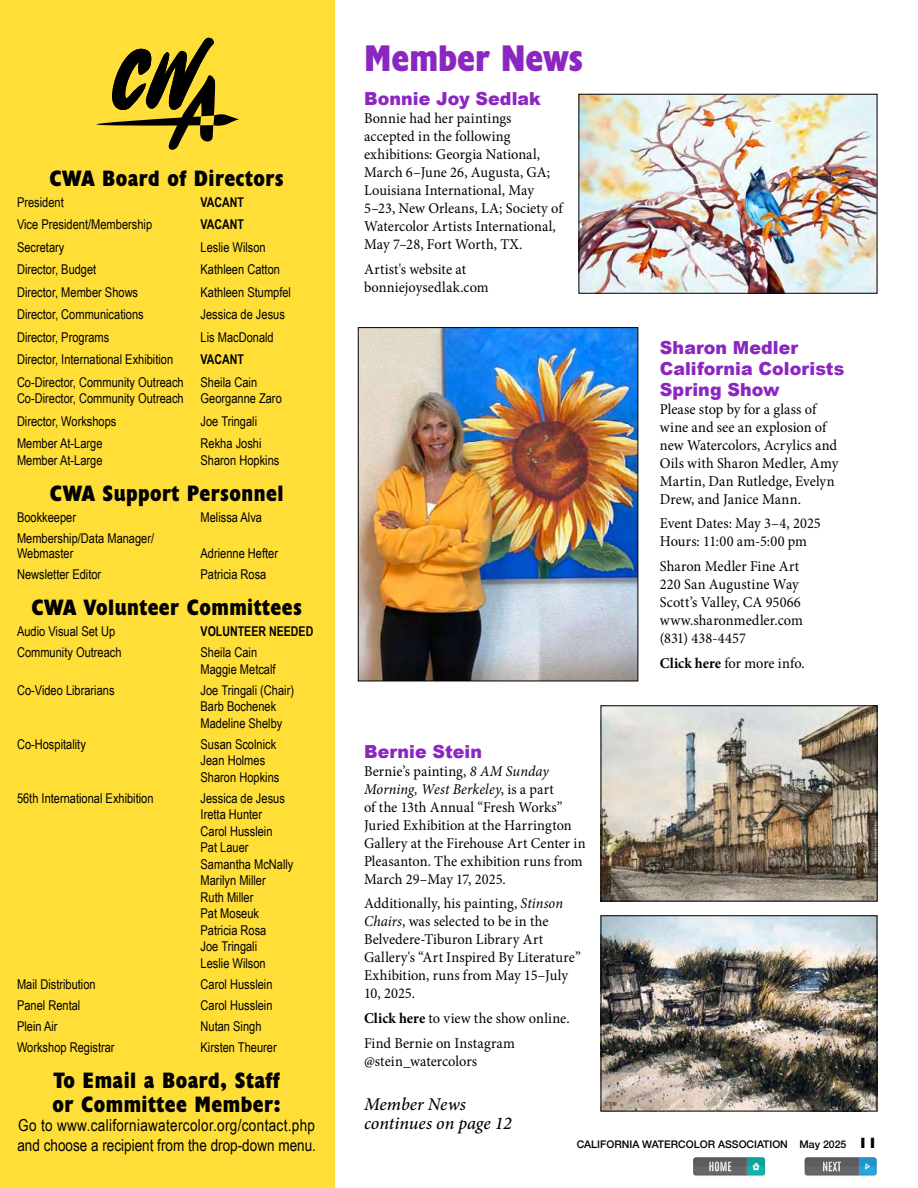
<style>
.page{position:relative;width:918px;height:1188px;background:#fff}
.page>*{position:absolute;margin:0;border:0;box-sizing:border-box;transform-origin:0 0}
.t1{font:700 condensed 37.5px "Humanist 521 BT Xtra";color:#8b27c0}
.t2{font:700 condensed 22.5px/24px "Humanist 521 BT Xtra";letter-spacing:.02em;color:#000}
.t3{font:900 18px/21px "Arial";letter-spacing:.005em;color:#8b27c0}
.t4{font:italic 500 18px/19.5px "Minion Pro";letter-spacing:-.005em;color:#000}
.t5{font:16.5px/19.5px "Arial Narrow";letter-spacing:.02em;color:#000}
.t6{font:15px/18px "Minion Pro";letter-spacing:.005em;color:#000;scale:.96 1}
.t7{font:13.5px/16.5px "Arial Narrow";color:#000}
.t8{font:700 13.5px "Arial Narrow";color:#000;scale:.96 1}
.t9{font:500 10.5px "Helvetica Neue";color:#000}
.s1{font-style:italic}
.s2{font-weight:700}
.s3{font-family:"Humanist 521 BT";font-weight:800;font-size:15px}
</style>
<div class="page">
<svg style="left:693px;top:1157px;width:72px;height:19px"></svg>
<svg style="left:805px;top:1157px;width:71px;height:19px"></svg>
<div style="left:0;top:0;width:335px;height:1188px;background:#ffde37"></div>
<svg style="left:96px;top:37px;width:143px;height:113px"></svg>
<img style="left:360px;top:329px;width:276px;height:350px">
<div style="left:358px;top:327px;width:280px;height:354px;border:1px solid #000"></div>
<img style="left:603px;top:707px;width:273px;height:192px">
<div style="left:601px;top:705px;width:277px;height:196px;border:1px solid #000"></div>
<img style="left:603px;top:917px;width:272px;height:192px">
<div style="left:601px;top:915px;width:276px;height:196px;border:1px solid #000"></div>
<img style="left:581px;top:96px;width:294px;height:196px">
<div style="left:579px;top:94px;width:298px;height:200px;border:1px solid #000"></div>
<h2 class="t2" style="left:50px;top:165px;width:236px">CWA Board of Directors</h2>
<p class="t7" style="left:17px;top:193px;width:48px">President</p>
<p class="t8" style="left:201px;top:194px;width:47px">VACANT</p>
<p class="t7" style="left:17px;top:216px;width:137px">Vice President/Membership</p>
<p class="t8" style="left:201px;top:216px;width:47px">VACANT</p>
<p class="t7" style="left:17px;top:238px;width:49px">Secretary</p>
<p class="t7" style="left:201px;top:238px;width:67px">Leslie Wilson</p>
<p class="t7" style="left:17px;top:261px;width:81px">Director, Budget</p>
<p class="t7" style="left:201px;top:261px;width:81px">Kathleen Catton</p>
<p class="t7" style="left:17px;top:284px;width:123px">Director, Member Shows</p>
<p class="t7" style="left:201px;top:284px;width:92px">Kathleen Stumpfel</p>
<p class="t7" style="left:17px;top:306px;width:128px">Director, Communications</p>
<p class="t7" style="left:201px;top:306px;width:86px">Jessica de Jesus</p>
<p class="t7" style="left:17px;top:328px;width:94px">Director, Programs</p>
<p class="t7" style="left:201px;top:328px;width:75px">Lis MacDonald</p>
<p class="t7" style="left:17px;top:351px;width:158px">Director, International Exhibition</p>
<p class="t8" style="left:201px;top:351px;width:47px">VACANT</p>
<p class="t7" style="left:17px;top:374px;width:168px">Co-Director, Community Outreach</p>
<p class="t7" style="left:201px;top:374px;width:58px">Sheila Cain</p>
<p class="t7" style="left:17px;top:390px;width:168px">Co-Director, Community Outreach</p>
<p class="t7" style="left:201px;top:390px;width:83px">Georganne Zaro</p>
<p class="t7" style="left:17px;top:413px;width:101px">Director, Workshops</p>
<p class="t7" style="left:201px;top:413px;width:58px">Joe Tringali</p>
<p class="t7" style="left:17px;top:435px;width:87px">Member At-Large</p>
<p class="t7" style="left:201px;top:435px;width:62px">Rekha Joshi</p>
<p class="t7" style="left:17px;top:452px;width:87px">Member At-Large</p>
<p class="t7" style="left:201px;top:452px;width:80px">Sharon Hopkins</p>
<h2 class="t2" style="left:50px;top:480px;width:235px">CWA Support Personnel</h2>
<p class="t7" style="left:17px;top:508px;width:61px">Bookkeeper</p>
<p class="t7" style="left:201px;top:508px;width:63px">Melissa Alva</p>
<p class="t7" style="left:17px;top:530px;width:139px;line-height:15.8px">Membership/Data Manager/<br>Webmaster</p>
<p class="t7" style="left:201px;top:545px;width:79px">Adrienne Hefter</p>
<p class="t7" style="left:17px;top:566px;width:86px">Newsletter Editor</p>
<p class="t7" style="left:201px;top:566px;width:67px">Patricia Rosa</p>
<h2 class="t2" style="left:31px;top:595px;width:272px">CWA Volunteer Committees</h2>
<p class="t7" style="left:17px;top:623px;width:100px">Audio Visual Set Up</p>
<p class="t8" style="left:201px;top:624px;width:119px">VOLUNTEER NEEDED</p>
<p class="t7" style="left:17px;top:644px;width:106px">Community Outreach</p>
<p class="t7" style="left:201px;top:644px;width:77px">Sheila Cain<br>Maggie Metcalf</p>
<p class="t7" style="left:17px;top:682px;width:99px">Co-Video Librarians</p>
<p class="t7" style="left:201px;top:682px;width:95px">Joe Tringali (Chair)<br>Barb Bochenek<br>Madeline Shelby</p>
<p class="t7" style="left:17px;top:736px;width:70px">Co-Hospitality</p>
<p class="t7" style="left:201px;top:736px;width:80px">Susan Scolnick<br>Jean Holmes<br>Sharon Hopkins</p>
<p class="t7" style="left:17px;top:790px;width:138px">56th International Exhibition</p>
<p class="t7" style="left:201px;top:790px;width:94px">Jessica de Jesus<br>Iretta Hunter<br>Carol Husslein<br>Pat Lauer<br>Samantha McNally<br>Marilyn Miller<br>Ruth Miller<br>Pat Moseuk<br>Patricia Rosa<br>Joe Tringali<br>Leslie Wilson</p>
<p class="t7" style="left:17px;top:976px;width:80px">Mail Distribution</p>
<p class="t7" style="left:201px;top:976px;width:73px">Carol Husslein</p>
<p class="t7" style="left:17px;top:997px;width:65px">Panel Rental</p>
<p class="t7" style="left:201px;top:997px;width:73px">Carol Husslein</p>
<p class="t7" style="left:17px;top:1018px;width:42px">Plein Air</p>
<p class="t7" style="left:201px;top:1018px;width:62px">Nutan Singh</p>
<p class="t7" style="left:17px;top:1039px;width:99px">Workshop Registrar</p>
<p class="t7" style="left:201px;top:1039px;width:78px">Kirsten Theurer</p>
<h2 class="t2" style="left:53px;top:1068px;width:230px">To Email a Board, Staff or Committee Member:</h2>
<p class="t5" style="left:17px;top:1116px;width:300px">Go to www.californiawatercolor.org/contact.php and choose a recipient from the drop-down menu.</p>
<h1 class="t1" style="left:364px;top:34px;width:221px">Member News</h1>
<p class="t3" style="left:364px;top:88px;width:178px">Bonnie Joy Sedlak</p>
<p class="t6" style="left:364px;top:109px;width:208px">Bonnie had her paintings accepted in the following exhibitions: Georgia National,<br>March 6–June 26, Augusta, GA;<br>Louisiana International, May<br>5–23, New Orleans, LA; Society of<br>Watercolor Artists International,<br>May 7–28, Fort Worth, TX.</p>
<p class="t6" style="left:364px;top:260px;width:131px">Artist's website at bonniejoysedlak.com</p>
<p class="t3" style="left:364px;top:740px;width:120px">Bernie Stein</p>
<p class="t6" style="left:364px;top:762px;width:232px">Bernie’s painting, <span class="s1">8 AM Sunday<br>Morning, West Berkeley</span>, is a part<br>of the 13th Annual “Fresh Works”<br>Juried Exhibition at the Harrington<br>Gallery at the Firehouse Art Center in<br>Pleasanton. The exhibition runs from<br>March 29–May 17, 2025.</p>
<p class="t6" style="left:364px;top:895px;width:227px">Additionally, his painting, <span class="s1">Stinson<br>Chairs</span>, was selected to be in the<br>Belvedere-Tiburon Library Art<br>Gallery's “Art Inspired By Literature”<br>Exhibition, runs from May 15–July<br>10, 2025.</p>
<p class="t6" style="left:364px;top:1006px;width:216px;line-height:24.8px"><span class="s2">Click here</span> to view the show online.<br>Find Bernie on Instagram</p>
<p class="t6" style="left:364px;top:1052px;width:119px">@stein_watercolors</p>
<p class="t4" style="left:364px;top:1094px;width:149px">Member News continues on page 12</p>
<p class="t3" style="left:660px;top:336px;width:186px">Sharon Medler<br>California Colorists<br>Spring Show</p>
<p class="t6" style="left:660px;top:400px;width:187px">Please stop by for a glass of wine and see an explosion of new Watercolors, Acrylics and<br>Oils with Sharon Medler, Amy<br>Martin, Dan Rutledge, Evelyn<br>Drew, and Janice Mann.</p>
<p class="t6" style="left:660px;top:515px;width:169px">Event Dates: May 3–4, 2025<br>Hours: 11:00 am-5:00 pm</p>
<p class="t6" style="left:660px;top:558px;width:151px">Sharon Medler Fine Art<br>220 San Augustine Way<br>Scott’s Valley, CA 95066 www.sharonmedler.com (831) 438-4457</p>
<p class="t6" style="left:660px;top:654px;width:153px"><span class="s2">Click here</span> for more info.</p>
<p class="t9" style="left:577px;top:1135px;width:302px">CALIFORNIA WATERCOLOR ASSOCIATION May 2025 <span class="s3">11</span></p>
</div>
